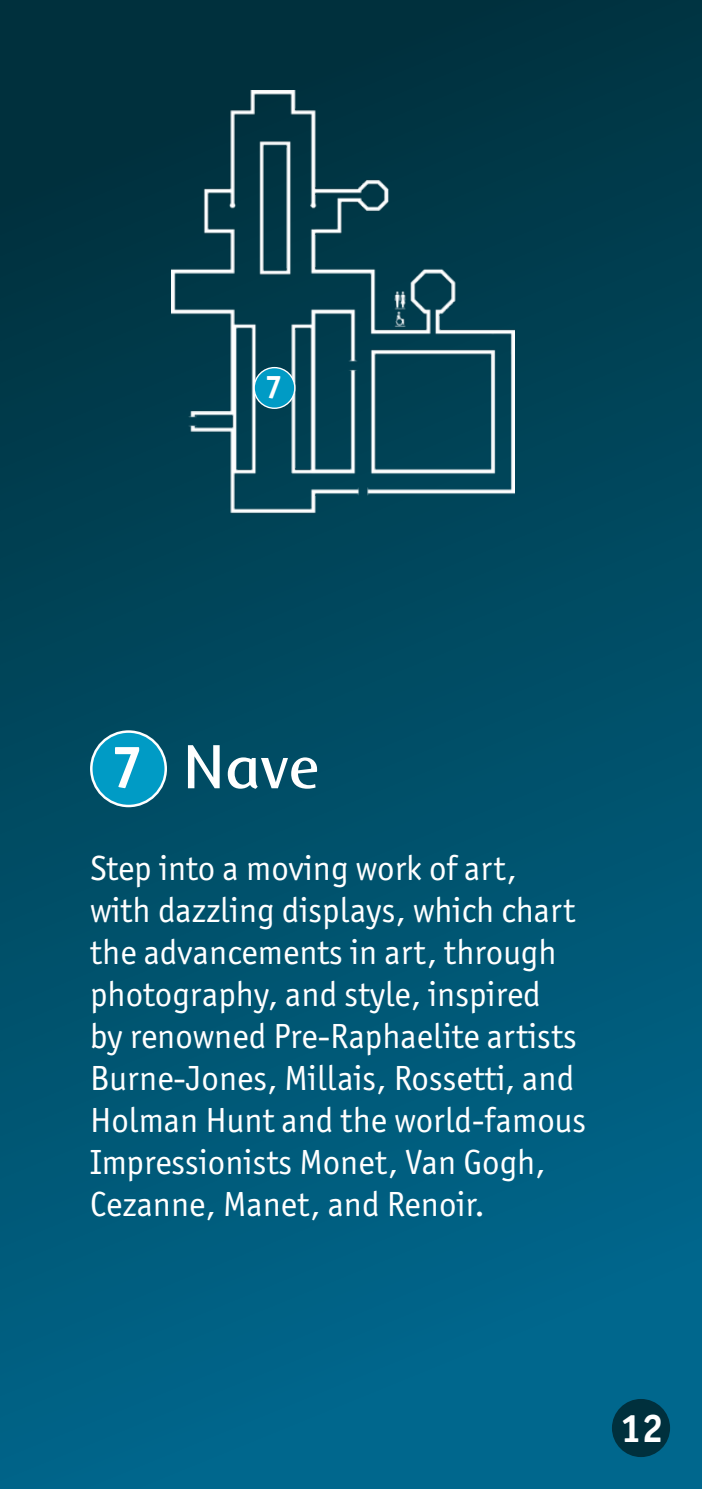
<style>
.page{position:relative;width:702px;height:1489px;background:#fff}
.page>*{position:absolute;margin:0;border:0;box-sizing:border-box;transform-origin:0 0}
.t1{font:60px "Mosquito Pro";color:#fff}
.t2{font:700 60px "Officina Sans ITC Std";color:#fff}
.t3{font:700 40px "Officina Sans ITC Std";color:#fff}
.t4{font:35px/42px "Officina Sans ITC Std";color:#fff}
.t5{font:700 32.75px "Officina Sans ITC Std";color:#fff}
</style>
<div class="page">
<div style="left:0;top:0;width:702px;height:1488px;background:linear-gradient(to bottom,#00303b,#006990)"></div>
<img style="left:172px;top:90px;width:342px;height:431px">
<div style="left:612px;top:1398px;width:58px;height:58px;background:#00303d;border-radius:50%"></div>
<div style="left:254px;top:367px;width:41px;height:41px;background:#009bc5;border-radius:50%"></div>
<div style="left:253px;top:367px;width:42px;height:42px;border:1px solid #fff;border-radius:50%"></div>
<div style="left:91px;top:731px;width:75px;height:75px;background:#009bc5;border-radius:50%"></div>
<div style="left:90px;top:730px;width:77px;height:77px;border:2px solid #fff;border-radius:50%"></div>
<p class="t5" style="left:265px;top:366px;width:19px">7</p>
<h1 class="t2" style="left:111px;top:729px;width:34px">7</h1>
<h1 class="t1" style="left:182px;top:730px;width:139px">Nave</h1>
<p class="t4" style="left:90px;top:846px;width:497px">Step into a moving work of art, with dazzling displays, which chart the advancements in art, through photography, and style, inspired<br>by renowned Pre-Raphaelite artists Burne-Jones, Millais, Rossetti, and Holman Hunt and the world-famous Impressionists Monet, Van Gogh, Cezanne, Manet, and Renoir.</p>
<p class="t3" style="left:620px;top:1403px;width:44px">12</p>
</div>
